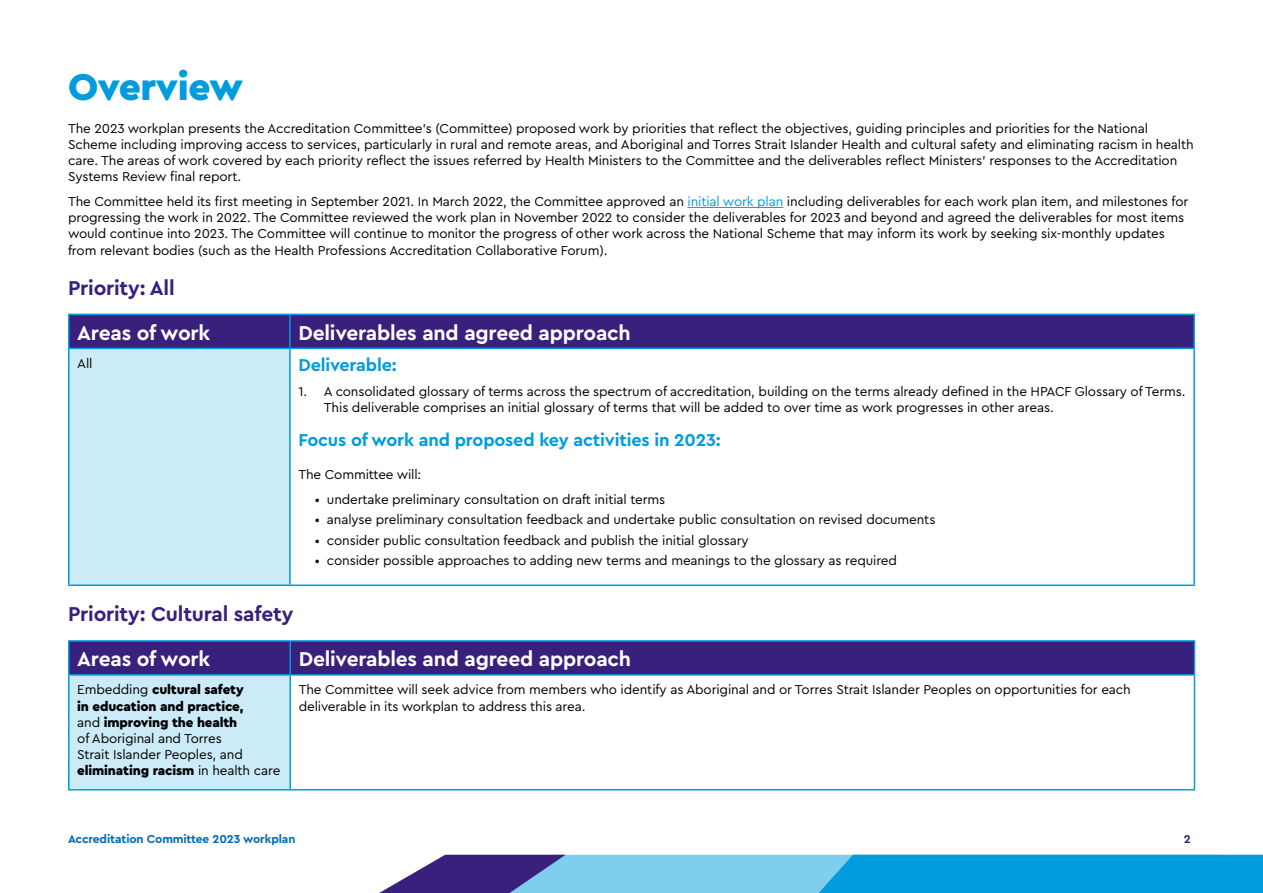
<style>
.page{position:relative;width:1263px;height:893px;background:#fff}
.page>*{position:absolute;margin:0;border:0;box-sizing:border-box;transform-origin:0 0}
.t1{font:900 39px "Cera Pro";letter-spacing:-.01em;color:#009cde}
.t2{font:700 21px "Cera Pro";letter-spacing:-.01em;color:#fff}
.t3{font:700 21px "Cera Pro";letter-spacing:-.01em;color:#39207c}
.t4{font:700 18px "Cera Pro";letter-spacing:-.01em;color:#009cde}
.t5{font:13.5px/16.2px "Cera Pro";letter-spacing:-.01em;color:#000}
.t6{font:900 13.5px/16.2px "Cera Pro";letter-spacing:-.01em;color:#000}
.t7{font:700 12px "Cera Pro";letter-spacing:-.01em;color:#0067b9}
.t8{font:700 12px "Cera Pro";color:#39207c}
.s1{color:#009cde}
.s2{font-weight:400}
</style>
<div class="page">
<svg style="left:379px;top:855px;width:884px;height:38px;background:#3d9fd6"></svg>
<hr style="left:687px;top:207px;width:96px;height:1px;background:#009cde">
<div style="left:70px;top:315px;width:1123px;height:33px;background:#39207c"></div>
<div style="left:69px;top:348px;width:221px;height:237px;background:#ccebf8"></div>
<hr style="left:68px;top:314px;width:222px;height:1px;background:#009cde">
<hr style="left:68px;top:315px;width:2px;height:33px;background:#009cde">
<hr style="left:290px;top:314px;width:905px;height:1px;background:#009cde">
<hr style="left:289px;top:315px;width:2px;height:33px;background:#009cde">
<hr style="left:1193px;top:315px;width:2px;height:33px;background:#009cde">
<hr style="left:68px;top:348px;width:222px;height:1px;background:#009cde">
<hr style="left:68px;top:349px;width:2px;height:235px;background:#009cde">
<hr style="left:290px;top:348px;width:905px;height:1px;background:#009cde">
<hr style="left:289px;top:349px;width:2px;height:235px;background:#009cde">
<hr style="left:1193px;top:349px;width:2px;height:235px;background:#009cde">
<hr style="left:68px;top:584px;width:222px;height:2px;background:#009cde">
<hr style="left:290px;top:584px;width:905px;height:2px;background:#009cde">
<div style="left:70px;top:642px;width:1124px;height:32px;background:#39207c"></div>
<div style="left:69px;top:675px;width:221px;height:115px;background:#ccebf8"></div>
<hr style="left:68px;top:640px;width:222px;height:2px;background:#009cde">
<hr style="left:68px;top:642px;width:2px;height:32px;background:#009cde">
<hr style="left:290px;top:640px;width:905px;height:2px;background:#009cde">
<hr style="left:289px;top:642px;width:2px;height:32px;background:#009cde">
<hr style="left:1194px;top:642px;width:1px;height:32px;background:#009cde">
<hr style="left:68px;top:674px;width:222px;height:2px;background:#009cde">
<hr style="left:68px;top:676px;width:2px;height:113px;background:#009cde">
<hr style="left:290px;top:674px;width:905px;height:2px;background:#009cde">
<hr style="left:289px;top:676px;width:2px;height:113px;background:#009cde">
<hr style="left:1194px;top:676px;width:1px;height:113px;background:#009cde">
<hr style="left:68px;top:789px;width:222px;height:1px;background:#009cde">
<hr style="left:290px;top:789px;width:905px;height:1px;background:#009cde">
<h1 class="t1" style="left:68px;top:61px;width:177px">Overview</h1>
<p class="t5" style="left:68px;top:120px;width:1127px">The 2023 workplan presents the Accreditation Committee’s (Committee) proposed work by priorities that reflect the objectives, guiding principles and priorities for the National Scheme including improving access to services, particularly in rural and remote areas, and Aboriginal and Torres Strait Islander Health and cultural safety and eliminating racism in health care. The areas of work covered by each priority reflect the issues referred by Health Ministers to the Committee and the deliverables reflect Ministers’ responses to the Accreditation Systems Review final report.</p>
<p class="t5" style="left:68px;top:193px;width:1122px">The Committee held its first meeting in September 2021. In March 2022, the Committee approved an <span class="s1">initial work plan</span> including deliverables for each work plan item, and milestones for progressing the work in 2022. The Committee reviewed the work plan in November 2022 to consider the deliverables for 2023 and beyond and agreed the deliverables for most items would continue into 2023. The Committee will continue to monitor the progress of other work across the National Scheme that may inform its work by seeking six-monthly updates from relevant bodies (such as the Health Professions Accreditation Collaborative Forum).</p>
<h2 class="t3" style="left:68px;top:274px;width:108px">Priority: All</h2>
<h2 class="t2" style="left:77px;top:319px;width:134px">Areas of work</h2>
<h2 class="t2" style="left:298px;top:319px;width:334px">Deliverables and agreed approach</h2>
<p class="t5" style="left:77px;top:355px;width:17px">All</p>
<h3 class="t4" style="left:298px;top:353px;width:100px">Deliverable:</h3>
<p class="t5" style="left:324px;top:383px;width:863px;text-indent:-26px">1. A consolidated glossary of terms across the spectrum of accreditation, building on the terms already defined in the HPACF Glossary of Terms.<br>This deliverable comprises an initial glossary of terms that will be added to over time as work progresses in other areas.</p>
<h3 class="t4" style="left:298px;top:428px;width:424px">Focus of work and proposed key activities in 2023:</h3>
<p class="t5" style="left:298px;top:466px;width:124px">The Committee will:</p>
<p class="t5" style="left:315px;top:491px;width:352px">• undertake preliminary consultation on draft initial terms</p>
<p class="t5" style="left:315px;top:511px;width:622px">• analyse preliminary consultation feedback and undertake public consultation on revised documents</p>
<p class="t5" style="left:315px;top:532px;width:435px">• consider public consultation feedback and publish the initial glossary</p>
<p class="t5" style="left:315px;top:552px;width:584px">• consider possible approaches to adding new terms and meanings to the glossary as required</p>
<h2 class="t3" style="left:68px;top:600px;width:227px">Priority: Cultural safety</h2>
<h2 class="t2" style="left:77px;top:645px;width:134px">Areas of work</h2>
<h2 class="t2" style="left:299px;top:645px;width:334px">Deliverables and agreed approach</h2>
<p class="t6" style="left:77px;top:681px;width:205px"><span class="s2">Embedding</span> cultural safety<br>in education and practice,<br><span class="s2">and</span> improving the health<br><span class="s2">of Aboriginal and Torres<br>Strait Islander Peoples, and </span>eliminating racism <span class="s2">in health care</span></p>
<p class="t5" style="left:299px;top:681px;width:834px">The Committee will seek advice from members who identify as Aboriginal and or Torres Strait Islander Peoples on opportunities for each deliverable in its workplan to address this area.</p>
<p class="t7" style="left:68px;top:831px;width:229px">Accreditation Committee 2023 workplan</p>
<p class="t8" style="left:1184px;top:831px;width:9px">2</p>
</div>
